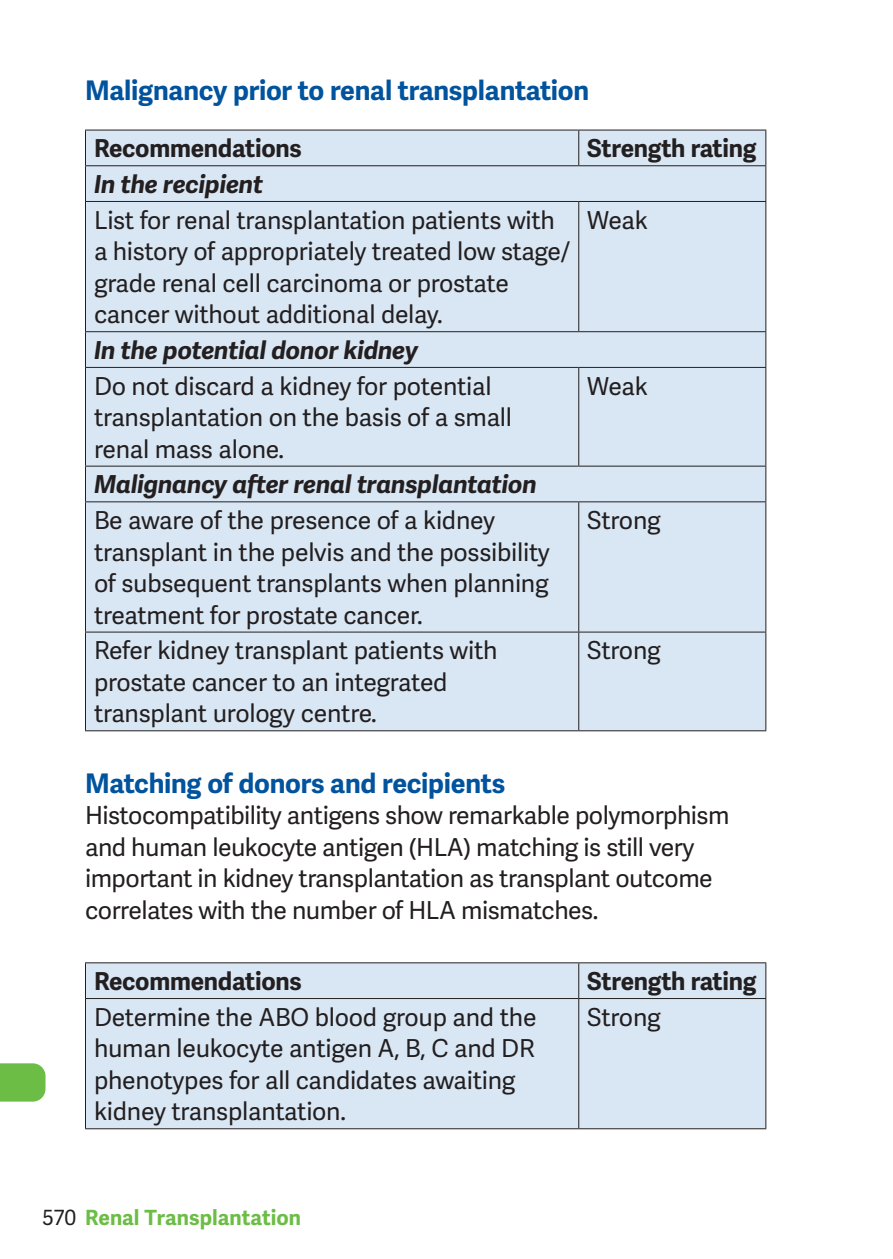
<style>
.page{position:relative;width:893px;height:1259px;background:#fff}
.page>*{position:absolute;margin:0;border:0;box-sizing:border-box;transform-origin:0 0}
.t1{font:700 27px "Adelle Sans";letter-spacing:-.01em;color:#01539e}
.t2{font:24.6px/31.5px "Adelle Sans";letter-spacing:-.01em;color:#231f20}
.t3{font:italic 700 24.6px "Adelle Sans";letter-spacing:-.01em;color:#231f20}
.t4{font:700 24.6px "Adelle Sans";letter-spacing:-.01em;color:#231f20}
.t5{font:700 21px "Adelle Sans";color:#6cbd45}
.s1{font-weight:400;color:#231f20}
</style>
<div class="page">
<svg style="left:0;top:1063px;width:46px;height:38px;background:#74c04f"></svg>
<div style="left:86px;top:131px;width:679px;height:599px;background:#d9e7f4"></div>
<hr style="left:85px;top:130px;width:494px;height:1px;background:#231f20">
<hr style="left:85px;top:130px;width:1px;height:35px;background:#231f20">
<hr style="left:579px;top:130px;width:187px;height:1px;background:#231f20">
<hr style="left:765px;top:130px;width:1px;height:35px;background:#231f20">
<hr style="left:765px;top:166px;width:1px;height:35px;background:#231f20">
<hr style="left:85px;top:202px;width:1px;height:129px;background:#231f20">
<hr style="left:765px;top:202px;width:1px;height:129px;background:#231f20">
<hr style="left:765px;top:332px;width:1px;height:35px;background:#231f20">
<hr style="left:85px;top:368px;width:1px;height:98px;background:#231f20">
<hr style="left:765px;top:368px;width:1px;height:98px;background:#231f20">
<hr style="left:765px;top:466px;width:1px;height:35px;background:#231f20">
<hr style="left:85px;top:502px;width:1px;height:129px;background:#231f20">
<hr style="left:765px;top:502px;width:1px;height:129px;background:#231f20">
<hr style="left:85px;top:632px;width:1px;height:98px;background:#231f20">
<hr style="left:765px;top:632px;width:1px;height:98px;background:#231f20">
<hr style="left:578px;top:130px;width:1px;height:35px;background:#231f20">
<hr style="left:85px;top:165px;width:494px;height:1px;background:#231f20">
<hr style="left:85px;top:166px;width:1px;height:35px;background:#231f20">
<hr style="left:579px;top:165px;width:187px;height:1px;background:#231f20">
<hr style="left:85px;top:201px;width:494px;height:1px;background:#231f20">
<hr style="left:579px;top:201px;width:187px;height:1px;background:#231f20">
<hr style="left:85px;top:331px;width:494px;height:1px;background:#231f20">
<hr style="left:85px;top:332px;width:1px;height:35px;background:#231f20">
<hr style="left:579px;top:331px;width:187px;height:1px;background:#231f20">
<hr style="left:85px;top:367px;width:494px;height:1px;background:#231f20">
<hr style="left:579px;top:367px;width:187px;height:1px;background:#231f20">
<hr style="left:85px;top:465px;width:494px;height:1px;background:#231f20">
<hr style="left:85px;top:466px;width:1px;height:35px;background:#231f20">
<hr style="left:579px;top:465px;width:187px;height:1px;background:#231f20">
<hr style="left:85px;top:501px;width:494px;height:1px;background:#231f20">
<hr style="left:579px;top:501px;width:187px;height:1px;background:#231f20">
<hr style="left:578px;top:202px;width:1px;height:129px;background:#231f20">
<hr style="left:578px;top:368px;width:1px;height:98px;background:#231f20">
<hr style="left:578px;top:502px;width:1px;height:129px;background:#231f20">
<hr style="left:85px;top:631px;width:494px;height:1px;background:#231f20">
<hr style="left:85px;top:730px;width:494px;height:1px;background:#231f20">
<hr style="left:579px;top:631px;width:187px;height:1px;background:#231f20">
<hr style="left:578px;top:632px;width:1px;height:98px;background:#231f20">
<hr style="left:579px;top:730px;width:187px;height:1px;background:#231f20">
<div style="left:86px;top:963px;width:679px;height:165px;background:#d9e7f4"></div>
<hr style="left:85px;top:962px;width:494px;height:1px;background:#231f20">
<hr style="left:85px;top:963px;width:1px;height:35px;background:#231f20">
<hr style="left:579px;top:962px;width:187px;height:1px;background:#231f20">
<hr style="left:765px;top:963px;width:1px;height:35px;background:#231f20">
<hr style="left:85px;top:999px;width:1px;height:129px;background:#231f20">
<hr style="left:765px;top:999px;width:1px;height:129px;background:#231f20">
<hr style="left:578px;top:963px;width:1px;height:35px;background:#231f20">
<hr style="left:85px;top:998px;width:494px;height:1px;background:#231f20">
<hr style="left:579px;top:998px;width:187px;height:1px;background:#231f20">
<hr style="left:578px;top:999px;width:1px;height:129px;background:#231f20">
<hr style="left:85px;top:1128px;width:494px;height:1px;background:#231f20">
<hr style="left:579px;top:1128px;width:187px;height:1px;background:#231f20">
<p class="t1" style="left:85px;top:74px;width:506px">Malignancy prior to renal transplantation</p>
<p class="t4" style="left:94px;top:134px;width:209px">Recommendations</p>
<p class="t4" style="left:587px;top:134px;width:171px">Strength rating</p>
<p class="t3" style="left:94px;top:169px;width:171px">In the recipient</p>
<p class="t2" style="left:94px;top:205px;width:478px">List for renal transplantation patients with a history of appropriately treated low stage/ grade renal cell carcinoma or prostate cancer without additional delay.</p>
<p class="t2" style="left:587px;top:205px;width:62px">Weak</p>
<p class="t3" style="left:94px;top:335px;width:325px">In the potential donor kidney</p>
<p class="t2" style="left:94px;top:371px;width:419px">Do not discard a kidney for potential transplantation on the basis of a small renal mass alone.</p>
<p class="t2" style="left:587px;top:371px;width:62px">Weak</p>
<p class="t3" style="left:94px;top:470px;width:444px">Malignancy after renal transplantation</p>
<p class="t2" style="left:94px;top:505px;width:457px">Be aware of the presence of a kidney transplant in the pelvis and the possibility of subsequent transplants when planning treatment for prostate cancer.</p>
<p class="t2" style="left:587px;top:505px;width:75px">Strong</p>
<p class="t2" style="left:94px;top:635px;width:405px">Refer kidney transplant patients with prostate cancer to an integrated transplant urology centre.</p>
<p class="t2" style="left:587px;top:635px;width:75px">Strong</p>
<p class="t1" style="left:85px;top:767px;width:422px">Matching of donors and recipients</p>
<p class="t2" style="left:85px;top:800px;width:646px">Histocompatibility antigens show remarkable polymorphism and human leukocyte antigen (HLA) matching is still very important in kidney transplantation as transplant outcome correlates with the number of HLA mismatches.</p>
<p class="t4" style="left:94px;top:966px;width:209px">Recommendations</p>
<p class="t4" style="left:587px;top:966px;width:171px">Strength rating</p>
<p class="t2" style="left:94px;top:1002px;width:444px">Determine the ABO blood group and the human leukocyte antigen A, B, C and DR phenotypes for all candidates awaiting kidney transplantation.</p>
<p class="t2" style="left:587px;top:1002px;width:75px">Strong</p>
<p class="t5" style="left:43px;top:1204px;width:260px"><span class="s1">570</span> Renal Transplantation</p>
</div>
